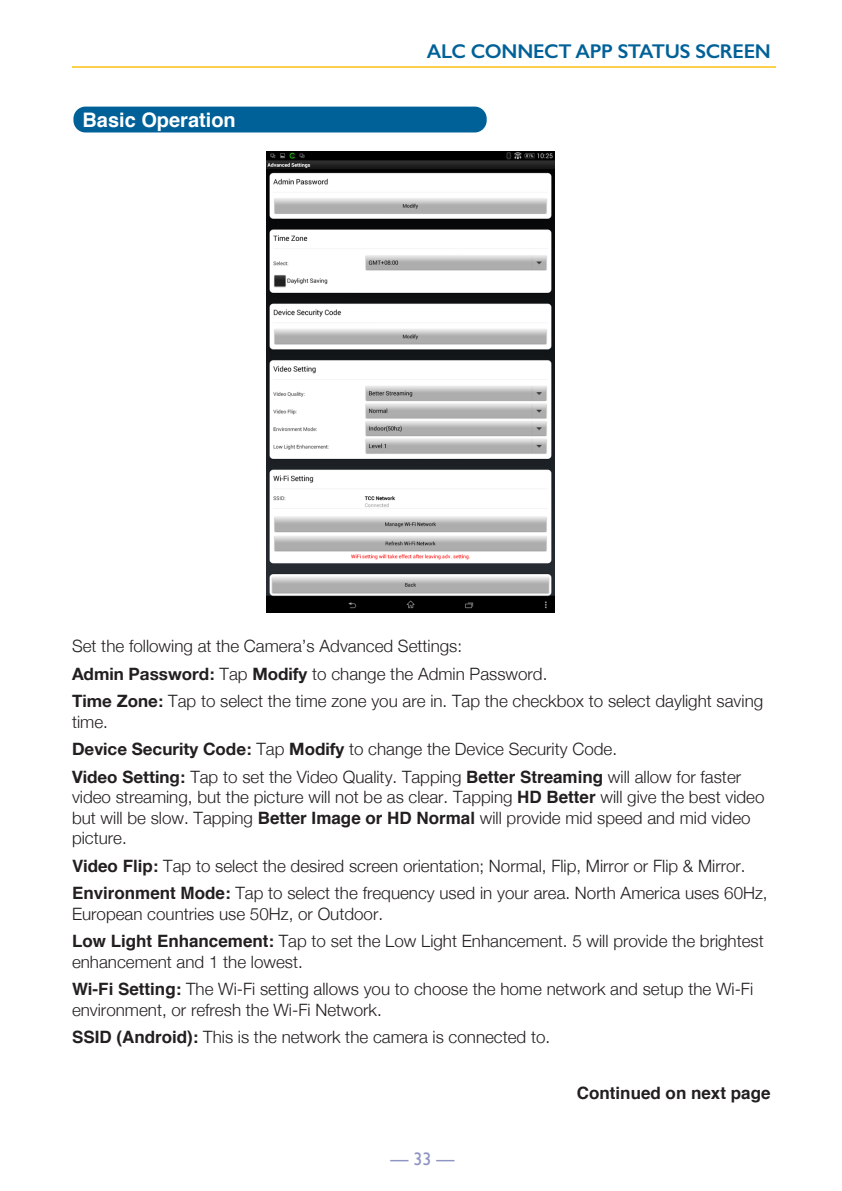
<style>
.page{position:relative;width:842px;height:1191px;background:#fff}
.page>*{position:absolute;margin:0;border:0;box-sizing:border-box;transform-origin:0 0}
.boxed_subhead{font:600 20px "Gill Sans";letter-spacing:-.015em;color:#006198}
.t1{font:700 20px "Helvetica";color:#fff}
.t2{font:18px "Gill Sans";color:#8e95c3}
.t3{font:300 17px/20.4px "Helvetica Neue LT Std";color:#231f20}
.t4{font:700 17px "Helvetica";color:#231f20}
.s1{font-weight:700}
.s2{font-family:"Helvetica";font-weight:700}
</style>
<div class="page">
<hr style="left:72px;top:66px;width:704px;height:2px;background:#fec210">
<div style="left:73px;top:107px;width:414px;height:25px;background:#006198;border-radius:12px"></div>
<img style="left:266px;top:151px;width:288px;height:461px">
<p class="t1" style="left:82px;top:104px;width:155px">Basic Operation</p>
<p class="boxed_subhead" style="left:427px;top:39px;width:345px">ALC CONNECT APP STATUS SCREEN</p>
<p class="t3" style="left:72px;top:635px;width:392px">Set the following at the Camera’s Advanced Settings:</p>
<p class="t3" style="left:72px;top:663px;width:477px"><span class="s1">Admin Password</span><span class="s2">:</span> Tap <span class="s1">Modify</span> to change the Admin Password.</p>
<p class="t3" style="left:72px;top:690px;width:693px"><span class="s1">Time Zone</span><span class="s2">:</span> Tap to select the time zone you are in. Tap the checkbox to select daylight saving time.</p>
<p class="t3" style="left:72px;top:738px;width:547px"><span class="s1">Device Security Code</span><span class="s2">:</span> Tap <span class="s1">Modify</span> to change the Device Security Code.</p>
<p class="t3" style="left:72px;top:766px;width:694px"><span class="s1">Video Setting</span><span class="s2">:</span> Tap to set the Video Quality. Tapping <span class="s2">Better Streaming</span> will allow for faster video streaming, but the picture will not be as clear. Tapping <span class="s2">HD Better</span> will give the best video but will be slow. Tapping <span class="s2">Better Image or HD Normal</span> will provide mid speed and mid video picture.</p>
<p class="t3" style="left:72px;top:855px;width:675px"><span class="s2">Video Flip:</span> Tap to select the desired screen orientation; Normal, Flip, Mirror or Flip &amp; Mirror.</p>
<p class="t3" style="left:72px;top:882px;width:697px"><span class="s2">Environment Mode:</span> Tap to select the frequency used in your area. North America uses 60Hz,<br>European countries use 50Hz, or Outdoor.</p>
<p class="t3" style="left:72px;top:930px;width:693px"><span class="s2">Low Light Enhancement:</span> Tap to set the Low Light Enhancement. 5 will provide the brightest enhancement and 1 the lowest.</p>
<p class="t3" style="left:72px;top:978px;width:683px"><span class="s2">Wi-Fi Setting:</span> The Wi-Fi setting allows you to choose the home network and setup the Wi-Fi environment, or refresh the Wi-Fi Network.</p>
<p class="t3" style="left:72px;top:1026px;width:480px"><span class="s2">SSID (Android):</span> This is the network the camera is connected to.</p>
<p class="t4" style="left:577px;top:1079px;width:195px">Continued on next page</p>
<p class="t2" style="left:390px;top:1148px;width:66px">— 33 —</p>
</div>
